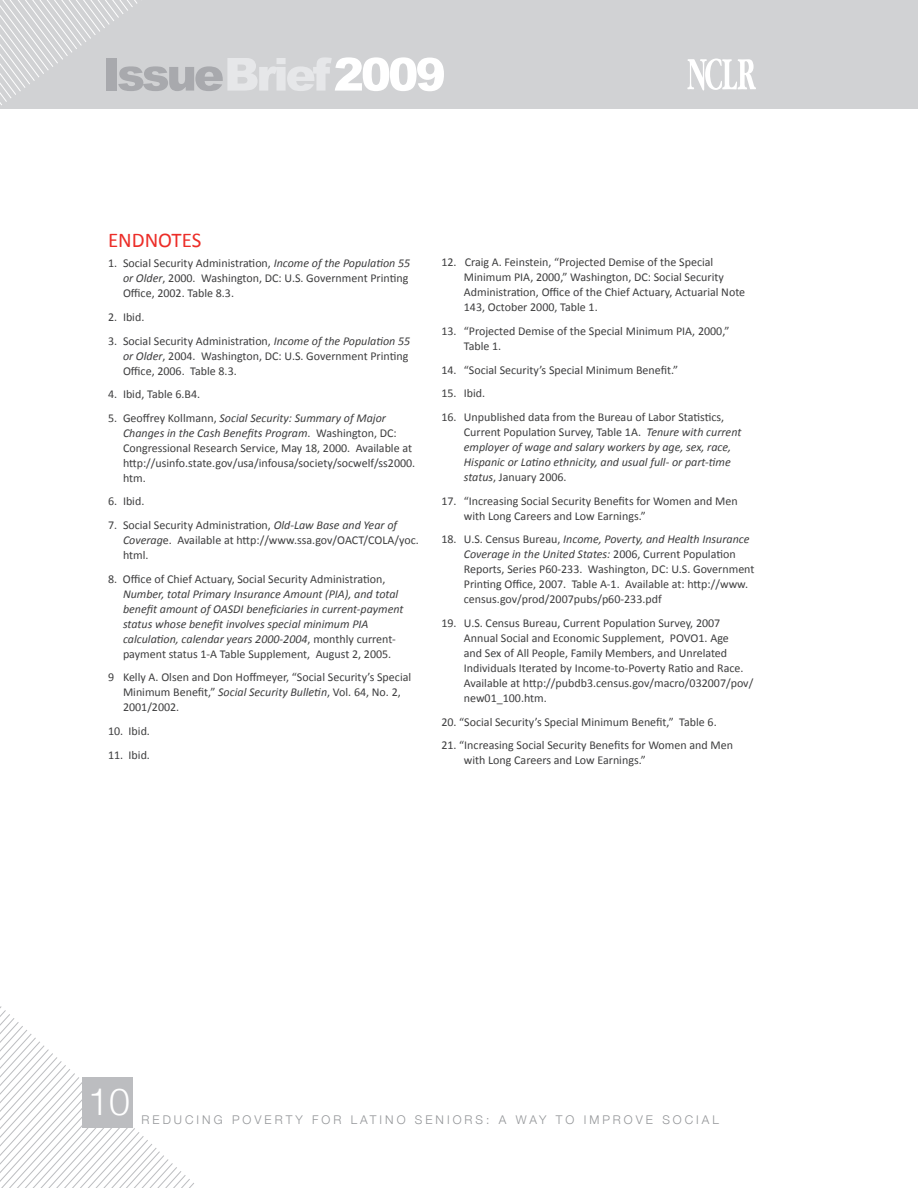
<style>
.page{position:relative;width:918px;height:1188px;background:#fff}
.page>*{position:absolute;margin:0;border:0;box-sizing:border-box;transform-origin:0 0}
.t1{font:300 37.5px "Helvetica Neue";color:#fff}
.t2{font:21px "Calibri";color:#ec2d28}
.t3{font:12px/15px "Calibri";color:#3e3e3f}
.t4{font:italic 12px/15px "Calibri";color:#3e3e3f}
.t5{font:300 12px "Helvetica Neue";letter-spacing:.25em;color:#939598}
.s1{font-style:italic}
.s2{font-style:normal}
</style>
<div class="page">
<svg style="left:0;top:1006px;width:194px;height:182px"></svg>
<div style="left:1px;top:0;width:917px;height:108px;background:#d1d2d4"></div>
<div style="left:82px;top:1077px;width:52px;height:51px;background:#bcbdc0"></div>
<svg style="left:687px;top:59px;width:69px;height:32px"></svg>
<svg style="left:0;top:0;width:444px;height:106px"></svg>
<h2 class="t2" style="left:108px;top:227px;width:95px">ENDNOTES</h2>
<p class="t3" style="left:123px;top:256px;width:289px;text-indent:-15px">1. Social Security Administration, <span class="s1">Income of the Population 55 or Older</span>, 2000. Washington, DC: U.S. Government Printing<br>Office, 2002. Table 8.3.</p>
<p class="t3" style="left:108px;top:309px;width:38px">2. Ibid.</p>
<p class="t3" style="left:123px;top:333px;width:289px;text-indent:-15px">3. Social Security Administration, <span class="s1">Income of the Population 55 or Older</span>, 2004. Washington, DC: U.S. Government Printing<br>Office, 2006. Table 8.3.</p>
<p class="t3" style="left:108px;top:387px;width:94px">4. Ibid, Table 6.B4.</p>
<p class="t3" style="left:123px;top:410px;width:294px;text-indent:-15px">5. Geoffrey Kollmann, <span class="s1">Social Security: Summary of Major Changes in the Cash Benefits Program</span>. Washington, DC:<br>Congressional Research Service, May 18, 2000. Available at http://usinfo.state.gov/usa/infousa/society/socwelf/ss2000. htm.</p>
<p class="t3" style="left:108px;top:494px;width:38px">6. Ibid.</p>
<p class="t3" style="left:123px;top:518px;width:297px;text-indent:-15px">7. Social Security Administration, <span class="s1">Old-Law Base and Year of<br>Coverag</span>e. Available at http://www.ssa.gov/OACT/COLA/yoc. html.</p>
<p class="t3" style="left:108px;top:571px;width:279px">8. Office of Chief Actuary, Social Security Administration,</p>
<p class="t4" style="left:123px;top:586px;width:282px">Number, total Primary Insurance Amount (PIA), and total benefit amount of OASDI beneficiaries in current-payment status whose benefit involves special minimum PIA calculation, calendar years 2000-2004<span class="s2">, monthly current&shy;payment status 1-A Table Supplement, August 2, 2005.</span></p>
<p class="t3" style="left:123px;top:670px;width:290px;text-indent:-15px">9 Kelly A. Olsen and Don Hoffmeyer, “Social Security’s Special<br>Minimum Benefit,” <span class="s1">Social Security Bulletin</span>, Vol. 64, No. 2,<br>2001/2002.</p>
<p class="t3" style="left:108px;top:724px;width:44px">10. Ibid.</p>
<p class="t3" style="left:108px;top:747px;width:44px">11. Ibid.</p>
<p class="t3" style="left:464px;top:255px;width:283px;text-indent:-22px">12. Craig A. Feinstein, “Projected Demise of the Special Minimum PIA, 2000,” Washington, DC: Social Security Administration, Office of the Chief Actuary, Actuarial Note 143, October 2000, Table 1.</p>
<p class="t3" style="left:464px;top:324px;width:267px;text-indent:-22px">13. “Projected Demise of the Special Minimum PIA, 2000,”<br>Table 1.</p>
<p class="t3" style="left:441px;top:362px;width:238px">14. “Social Security’s Special Minimum Benefit.”</p>
<p class="t3" style="left:441px;top:386px;width:45px">15. Ibid.</p>
<p class="t4" style="left:464px;top:409px;width:279px;text-indent:-22px"><span class="s2">16. U npublished data from the Bureau of Labor Statistics, Current Population Survey, Table 1A.</span> Tenure with current employer of wage and salary workers by age, sex, race, Hispanic or Latino ethnicity, and usual full- or part-time status<span class="s2">, January 2006.</span></p>
<p class="t3" style="left:464px;top:493px;width:275px;text-indent:-22px">17. “Increasing Social Security Benefits for Women and Men with Long Careers and Low Earnings.”</p>
<p class="t3" style="left:464px;top:532px;width:292px;text-indent:-23px">18. U .S. Census Bureau, <span class="s1">Income, Poverty, and Health Insurance Coverage in the United States:</span> 2006, Current Population Reports, Series P60-233. Washington, DC: U.S. Government Printing Office, 2007. Table A-1. Available at: http://www. census.gov/prod/2007pubs/p60-233.pdf</p>
<p class="t3" style="left:464px;top:616px;width:291px;text-indent:-22px">19. U .S. Census Bureau, Current Population Survey, 2007<br>Annual Social and Economic Supplement, POVO1. Age<br>and Sex of All People, Family Members, and U nrelated Individuals Iterated by Income-to-Poverty Ratio and Race.<br>Available at http://pubdb3.census.gov/macro/032007/pov/ new01_100.htm.</p>
<p class="t3" style="left:441px;top:714px;width:277px">20. “Social Security’s Special Minimum Benefit,” Table 6.</p>
<p class="t3" style="left:464px;top:738px;width:271px;text-indent:-22px">21. “Increasing Social Security Benefits for Women and Men with Long Careers and Low Earnings.”</p>
<h1 class="t1" style="left:88px;top:1079px;width:43px">10</h1>
<p class="t5" style="left:142px;top:1112px;width:579px">REDUCING POVERTY FOR LATINO SENIORS: A WAY TO IMPROVE SOCIAL</p>
</div>
